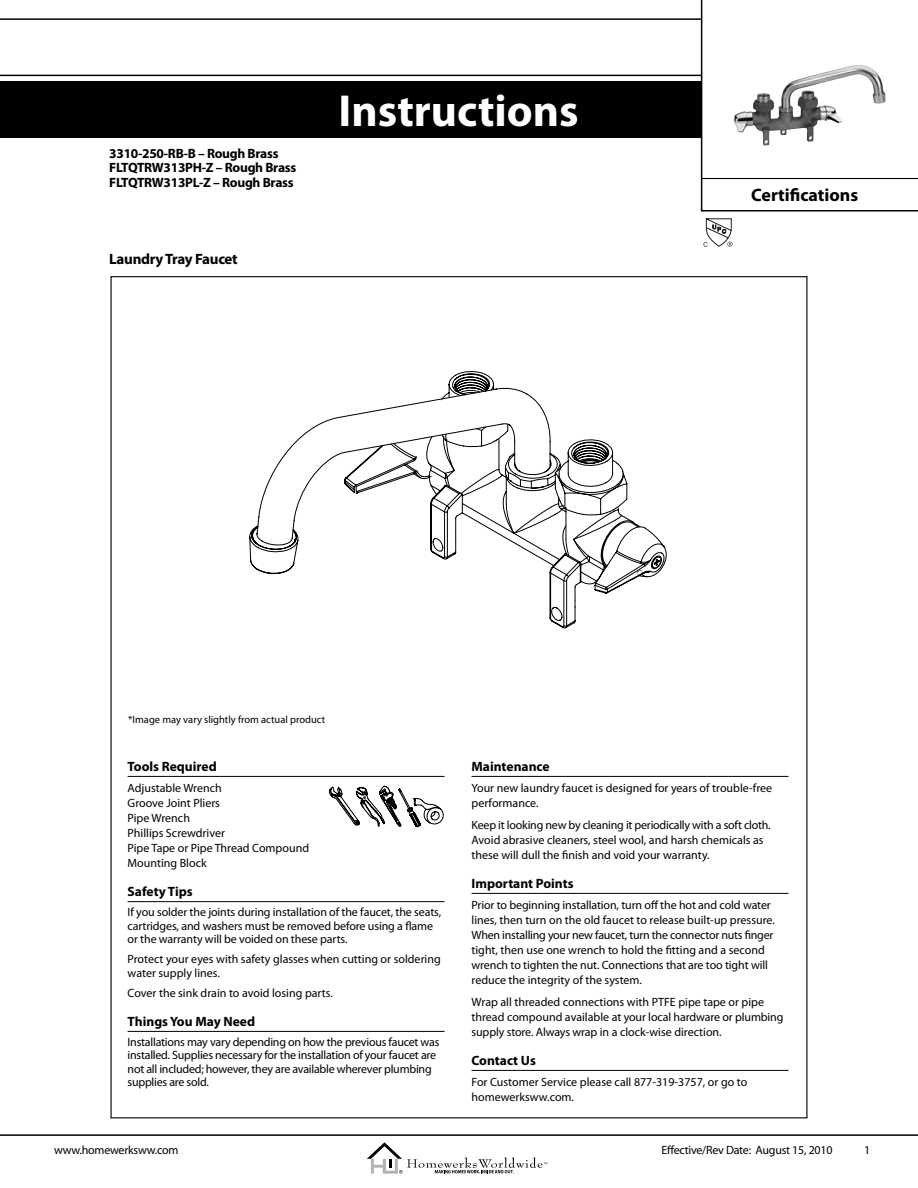
<style>
.page{position:relative;width:918px;height:1188px;background:#fff}
.page>*{position:absolute;margin:0;border:0;box-sizing:border-box;transform-origin:0 0}
.t1{font:700 45px "Myriad Pro";color:#fff}
.t2{font:700 18px "Myriad Pro";color:#000}
.t3{font:700 15px "Myriad Pro";letter-spacing:-.02em;color:#000}
.t4{font:700 13.5px "Myriad Pro";color:#000}
.t5{font:700 13.5px/15px "Myriad Pro";letter-spacing:-.02em;color:#000}
.t6{font:12px/15px "Myriad Pro";letter-spacing:-.01em;color:#000}
.t7{font:10.5px "Myriad Pro";color:#000}
</style>
<div class="page">
<hr style="left:0;top:18px;width:701px;height:2px;background:#000">
<hr style="left:0;top:75px;width:702px;height:1px;background:#000">
<svg style="left:701px;top:0;width:217px;height:212px"></svg>
<hr style="left:0;top:1134px;width:918px;height:2px;background:#000">
<svg style="left:367px;top:1142px;width:180px;height:32px"></svg>
<div style="left:0;top:81px;width:702px;height:56px;background:#000"></div>
<img style="left:733px;top:65px;width:124px;height:81px">
<hr style="left:128px;top:776px;width:317px;height:1px;background:#000">
<hr style="left:128px;top:901px;width:317px;height:1px;background:#000">
<hr style="left:128px;top:1031px;width:317px;height:1px;background:#000">
<hr style="left:472px;top:776px;width:316px;height:1px;background:#000">
<hr style="left:472px;top:893px;width:316px;height:1px;background:#000">
<hr style="left:472px;top:1070px;width:316px;height:1px;background:#000">
<svg style="left:329px;top:786px;width:115px;height:41px"></svg>
<svg style="left:549px;top:575px;width:106px;height:46px"></svg>
<svg style="left:249px;top:371px;width:413px;height:204px"></svg>
<hr style="left:702px;top:178px;width:216px;height:1px;background:#000">
<svg style="left:703px;top:218px;width:30px;height:29px"></svg>
<p class="t5" style="left:109px;top:145px;width:189px">3310-250-RB-B – Rough Brass<br>FLTQTRW313PH-Z – Rough Brass<br>FLTQTRW313PL-Z – Rough Brass</p>
<p class="t3" style="left:109px;top:249px;width:130px">LaundryTray Faucet</p>
<h1 class="t1" style="left:338px;top:81px;width:242px">Instructions</h1>
<h2 class="t2" style="left:751px;top:183px;width:109px">Certifications</h2>
<p class="t7" style="left:128px;top:713px;width:199px">*Image may vary slightly from actual product</p>
<p class="t4" style="left:128px;top:757px;width:91px">Tools Required</p>
<p class="t6" style="left:128px;top:781px;width:183px">Adjustable Wrench<br>Groove Joint Pliers<br>Pipe Wrench<br>Phillips Screwdriver<br>Pipe Tape or Pipe Thread Compound<br>Mounting Block</p>
<p class="t4" style="left:128px;top:883px;width:67px">Safety Tips</p>
<p class="t6" style="left:128px;top:905px;width:315px;line-height:13.5px">If you solder the joints during installation of the faucet, the seats, cartridges, and washers must be removed before using a flame or the warranty will be voided on these parts.</p>
<p class="t6" style="left:128px;top:952px;width:315px;line-height:13.5px">Protect your eyes with safety glasses when cutting or soldering water supply lines.</p>
<p class="t6" style="left:128px;top:985px;width:207px">Cover the sink drain to avoid losing parts.</p>
<p class="t4" style="left:128px;top:1012px;width:129px">Things You May Need</p>
<p class="t6" style="left:128px;top:1035px;width:313px;line-height:13.5px">Installations may vary depending on how the previous faucet was installed. Supplies necessary for the installation of your faucet are not all included; however, they are available wherever plumbing supplies are sold.</p>
<p class="t4" style="left:472px;top:757px;width:80px">Maintenance</p>
<p class="t6" style="left:472px;top:781px;width:302px">Your new laundry faucet is designed for years of trouble-free performance.</p>
<p class="t6" style="left:472px;top:817px;width:301px">Keep it looking new by cleaning it periodically with a soft cloth.<br>Avoid abrasive cleaners, steel wool, and harsh chemicals as these will dull the finish and void your warranty.</p>
<p class="t4" style="left:472px;top:874px;width:104px">Important Points</p>
<p class="t6" style="left:472px;top:898px;width:305px">Prior to beginning installation, turn off the hot and cold water lines, then turn on the old faucet to release built-up pressure.<br>When installing your new faucet, turn the connector nuts finger tight, then use one wrench to hold the fitting and a second wrench to tighten the nut. Connections that are too tight will reduce the integrity of the system.</p>
<p class="t6" style="left:472px;top:994px;width:314px">Wrap all threaded connections with PTFE pipe tape or pipe thread compound available at your local hardware or plumbing supply store. Always wrap in a clock-wise direction.</p>
<p class="t4" style="left:472px;top:1051px;width:66px">Contact Us</p>
<p class="t6" style="left:472px;top:1075px;width:277px">For Customer Service please call 877-319-3757, or go to homewerksww.com.</p>
<p class="t6" style="left:54px;top:1142px;width:126px">www.homewerksww.com</p>
<p class="t6" style="left:662px;top:1142px;width:173px">Effective/Rev Date: August 15, 2010</p>
<p class="t6" style="left:864px;top:1142px;width:8px">1</p>
</div>
